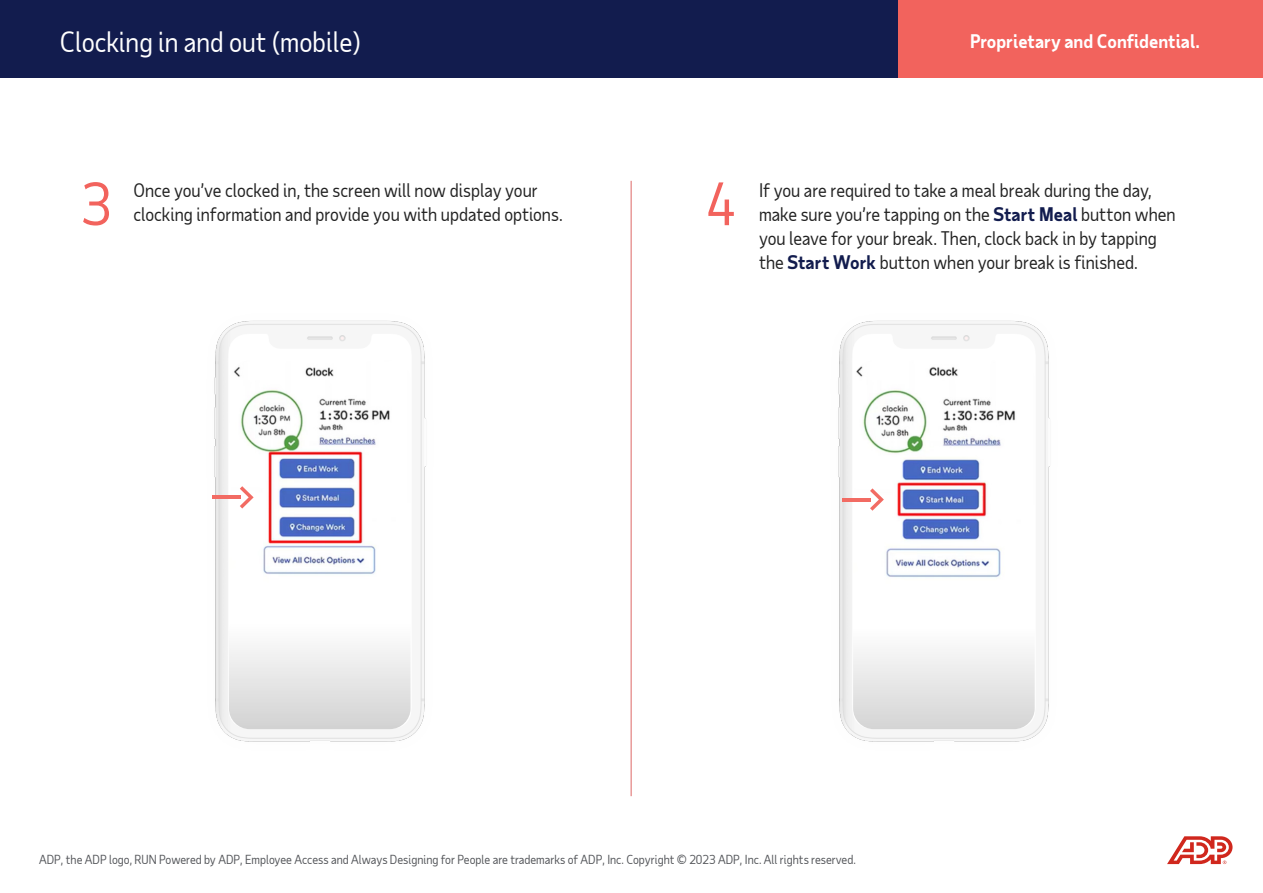
<style>
.page{position:relative;width:1263px;height:893px;background:#fff}
.page>*{position:absolute;margin:0;border:0;box-sizing:border-box;transform-origin:0 0}
.t1{font:57px "Taub Sans";color:#f2635d}
.t2{font:27px "Taub Sans";color:#fff}
.t3{font:18px/24px "Taub Sans";color:#222}
.t4{font:700 18px "Taub Sans";color:#fff}
.t5{font:12px "Taub Sans";color:#54565a}
.s1{font-weight:700;color:#121c4e}
</style>
<div class="page">
<div style="left:0;top:0;width:1263px;height:78px;background:#121c4e"></div>
<div style="left:898px;top:0;width:365px;height:78px;background:#f2635d"></div>
<svg style="left:1167px;top:836px;width:65px;height:28px"></svg>
<hr style="left:630px;top:181px;width:2px;height:615px;background:#d13332">
<img style="left:838px;top:320px;width:212px;height:422px">
<img style="left:853px;top:361px;width:182px;height:368px">
<hr style="left:842px;top:498px;width:29px;height:3px;background:#f26b63">
<svg style="left:870px;top:488px;width:14px;height:23px"></svg>
<img style="left:212px;top:320px;width:214px;height:422px">
<img style="left:229px;top:361px;width:181px;height:368px">
<hr style="left:212px;top:496px;width:29px;height:3px;background:#f26b63">
<svg style="left:240px;top:486px;width:14px;height:22px"></svg>
<h2 class="t2" style="left:60px;top:25px;width:302px">Clocking in and out (mobile)</h2>
<p class="t4" style="left:970px;top:29px;width:231px">Proprietary and Confidential.</p>
<h1 class="t1" style="left:81px;top:168px;width:33px">3</h1>
<h1 class="t1" style="left:705px;top:168px;width:33px">4</h1>
<p class="t3" style="left:133px;top:178px;width:431px">Once you’ve clocked in, the screen will now display your clocking information and provide you with updated options.</p>
<p class="t3" style="left:759px;top:178px;width:418px">If you are required to take a meal break during the day, make sure you’re tapping on the <span class="s1">Start Meal</span> button when you leave for your break. Then, clock back in by tapping the <span class="s1">Start Work</span> button when your break is finished.</p>
<p class="t5" style="left:39px;top:852px;width:818px">ADP, the ADP logo, RUN Powered by ADP, Employee Access and Always Designing for People are trademarks of ADP, Inc. Copyright © 2023 ADP, Inc. All rights reserved.</p>
</div>
